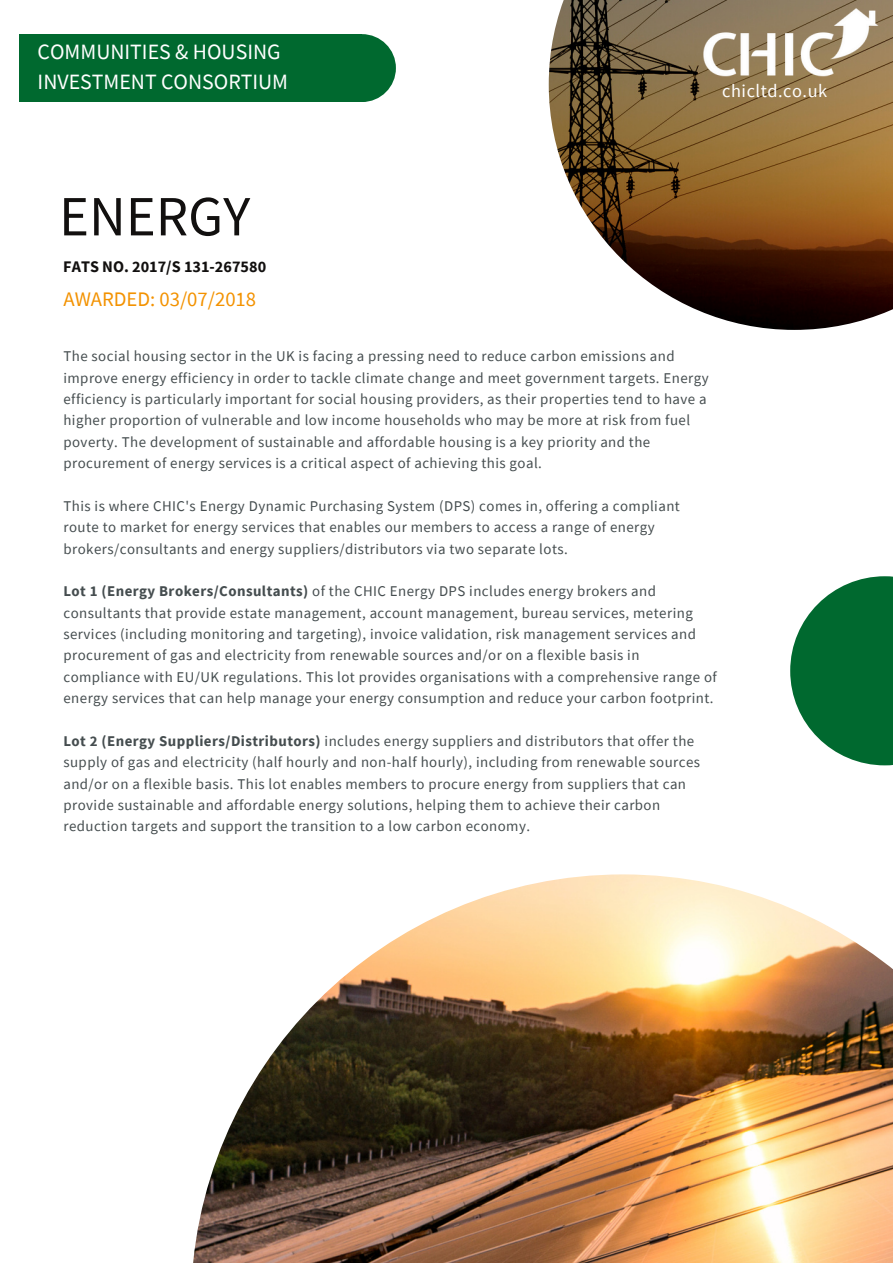
<style>
.page{position:relative;width:893px;height:1264px;background:#fff}
.page>*{position:absolute;margin:0;border:0;box-sizing:border-box;transform-origin:0 0}
.t1{font:56.85px "Source Sans Pro";color:#12100f}
.t2{font:21.9px "Source Sans Pro";color:#fff}
.t3{font:20.7px "Source Sans Pro";color:#f39200}
.t4{font:18.3px "Source Sans Pro";letter-spacing:.03em;color:#fff}
.t5{font:700 16.2px "Source Sans Pro";color:#12100f}
.t6{font:14.85px/21.3px "Source Sans Pro";letter-spacing:.03em;color:#454d4f}
.s1{font-weight:700}
</style>
<div class="page">
<div style="left:328px;top:34px;width:68px;height:68px;background:#00692f;border-radius:50%"></div>
<img style="left:193px;top:874px;width:699px;height:388px">
<svg style="left:790px;top:576px;width:102px;height:189px;fill:#00692f"></svg>
<div style="left:20px;top:34px;width:342px;height:68px;background:#00692f"></div>
<img style="left:548px;top:0;width:344px;height:330px">
<img style="left:696px;top:6px;width:182px;height:83px">
<p class="t2" style="left:38px;top:38px;width:244px">COMMUNITIES &amp; HOUSING</p>
<p class="t2" style="left:38px;top:68px;width:252px">INVESTMENT CONSORTIUM</p>
<p class="t1" style="left:59px;top:179px;width:193px">ENERGY</p>
<p class="t5" style="left:63px;top:256px;width:204px">FATS NO. 2017/S 131-267580</p>
<p class="t3" style="left:63px;top:285px;width:194px">AWARDED: 03/07/2018</p>
<p class="t4" style="left:722px;top:79px;width:106px">chicltd.co.uk</p>
<p class="t6" style="left:63px;top:345px;width:646px">The social housing sector in the UK is facing a pressing need to reduce carbon emissions and improve energy efficiency in order to tackle climate change and meet government targets. Energy efficiency is particularly important for social housing providers, as their properties tend to have a higher proportion of vulnerable and low income households who may be more at risk from fuel poverty. The development of sustainable and affordable housing is a key priority and the procurement of energy services is a critical aspect of achieving this goal.</p>
<p class="t6" style="left:63px;top:495px;width:618px">This is where CHIC's Energy Dynamic Purchasing System (DPS) comes in, offering a compliant route to market for energy services that enables our members to access a range of energy brokers/consultants and energy suppliers/distributors via two separate lots.</p>
<p class="t6" style="left:63px;top:580px;width:655px"><span class="s1">Lot 1 (Energy Brokers/Consultants)</span> of the CHIC Energy DPS includes energy brokers and consultants that provide estate management, account management, bureau services, metering services (including monitoring and targeting), invoice validation, risk management services and procurement of gas and electricity from renewable sources and/or on a flexible basis in compliance with EU/UK regulations. This lot provides organisations with a comprehensive range of energy services that can help manage your energy consumption and reduce your carbon footprint.</p>
<p class="t6" style="left:63px;top:730px;width:638px"><span class="s1">Lot 2 (Energy Suppliers/Distributors)</span> includes energy suppliers and distributors that offer the supply of gas and electricity (half hourly and non-half hourly), including from renewable sources and/or on a flexible basis. This lot enables members to procure energy from suppliers that can provide sustainable and affordable energy solutions, helping them to achieve their carbon reduction targets and support the transition to a low carbon economy.</p>
</div>
